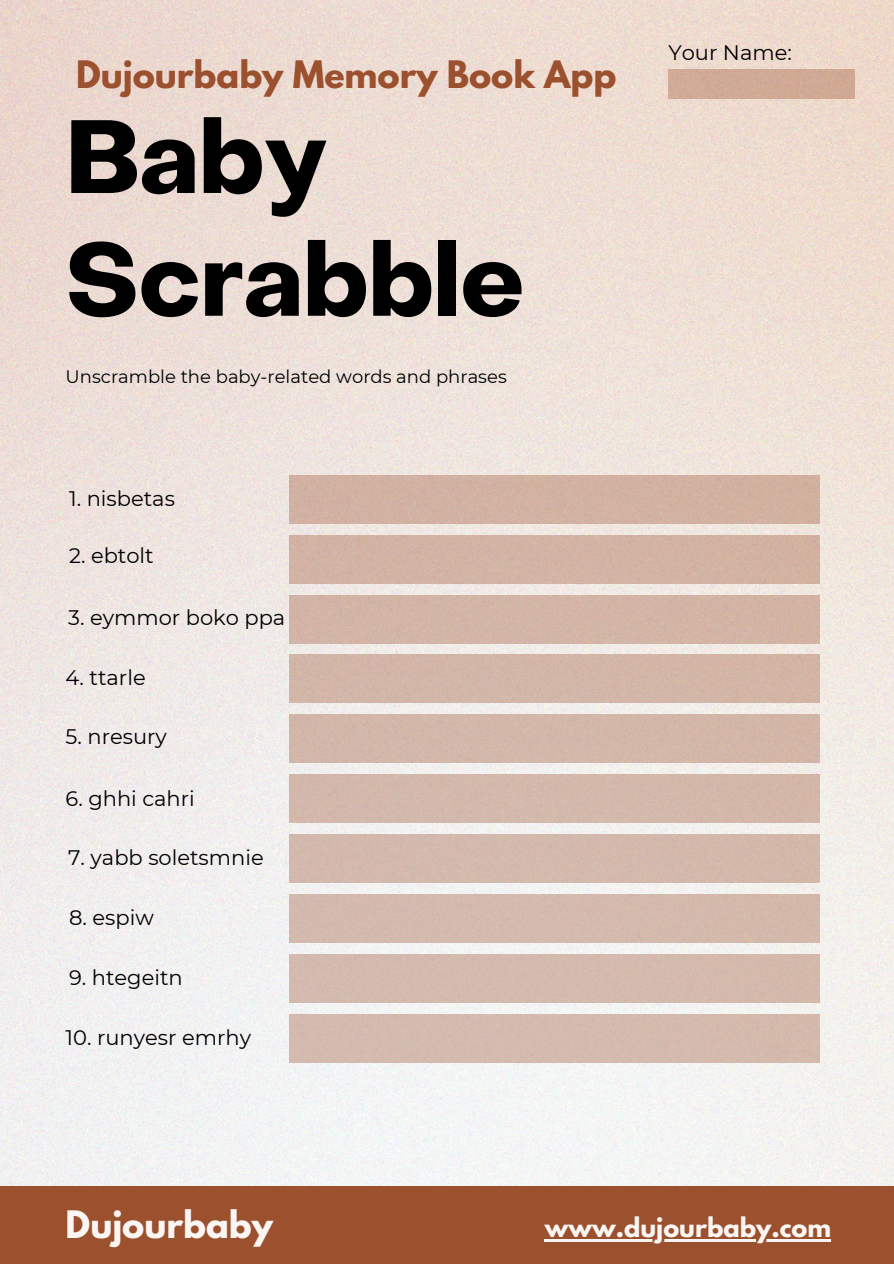
<style>
.page{position:relative;width:894px;height:1264px;background:#fff}
.page>*{position:absolute;margin:0;border:0;box-sizing:border-box;transform-origin:0 0}
.t1{font:700 101.85px/122.7px "Object Sans";color:#000}
.t2{font:700 33.45px "League Spartan";color:#9b502e}
.t3{font:700 33.45px "League Spartan";color:#fbf6f3}
.t4{font:700 24px "League Spartan";color:#fbf6f3}
.t5{font:21px "Montserrat";color:#000}
.t6{font:18px "Montserrat";color:#000}
</style>
<div class="page">
<img style="left:0;top:0;width:893px;height:1186px">
<div style="left:0;top:1186px;width:893px;height:77px;background:#9b502e"></div>
<hr style="left:544px;top:1238px;width:286px;height:3px;background:#fbf6f3">
<div style="left:288px;top:475px;width:531px;height:48px;background:#d2b2a1"></div>
<div style="left:288px;top:594px;width:531px;height:49px;background:#d2b4a5"></div>
<div style="left:288px;top:534px;width:531px;height:49px;background:#d2b3a3"></div>
<div style="left:288px;top:654px;width:531px;height:49px;background:#d3b6a7"></div>
<div style="left:288px;top:714px;width:531px;height:49px;background:#d3b7a9"></div>
<div style="left:288px;top:774px;width:531px;height:49px;background:#d3b8ab"></div>
<div style="left:288px;top:834px;width:531px;height:49px;background:#d4b9ac"></div>
<div style="left:288px;top:894px;width:531px;height:49px;background:#d4baad"></div>
<div style="left:288px;top:954px;width:531px;height:48px;background:#d4baae"></div>
<div style="left:288px;top:1014px;width:531px;height:48px;background:#d4baae"></div>
<div style="left:668px;top:70px;width:186px;height:29px;background:#d1aa96"></div>
<h2 class="t2" style="left:76px;top:57px;width:541px">Dujourbaby Memory Book App</h2>
<h1 class="t1" style="left:66px;top:105px;width:459px">Baby<br>Scrabble</h1>
<p class="t6" style="left:66px;top:365px;width:442px">Unscramble the baby-related words and phrases</p>
<p class="t5" style="left:69px;top:485px;width:107px">1. nisbetas</p>
<p class="t5" style="left:69px;top:542px;width:86px">2. ebtolt</p>
<p class="t5" style="left:68px;top:604px;width:218px">3. eymmor boko ppa</p>
<p class="t5" style="left:66px;top:664px;width:81px">4. ttarle</p>
<p class="t5" style="left:66px;top:724px;width:103px">5. nresury</p>
<p class="t5" style="left:66px;top:785px;width:131px">6. ghhi cahri</p>
<p class="t5" style="left:68px;top:844px;width:197px">7. yabb soletsmnie</p>
<p class="t5" style="left:69px;top:904px;width:86px">8. espiw</p>
<p class="t5" style="left:69px;top:964px;width:115px">9. htegeitn</p>
<p class="t5" style="left:66px;top:1024px;width:187px">10. runyesr emrhy</p>
<p class="t5" style="left:668px;top:39px;width:125px">Your Name:</p>
<h2 class="t3" style="left:66px;top:1207px;width:209px">Dujourbaby</h2>
<p class="t4" style="left:544px;top:1214px;width:288px">www.dujourbaby.com</p>
</div>
